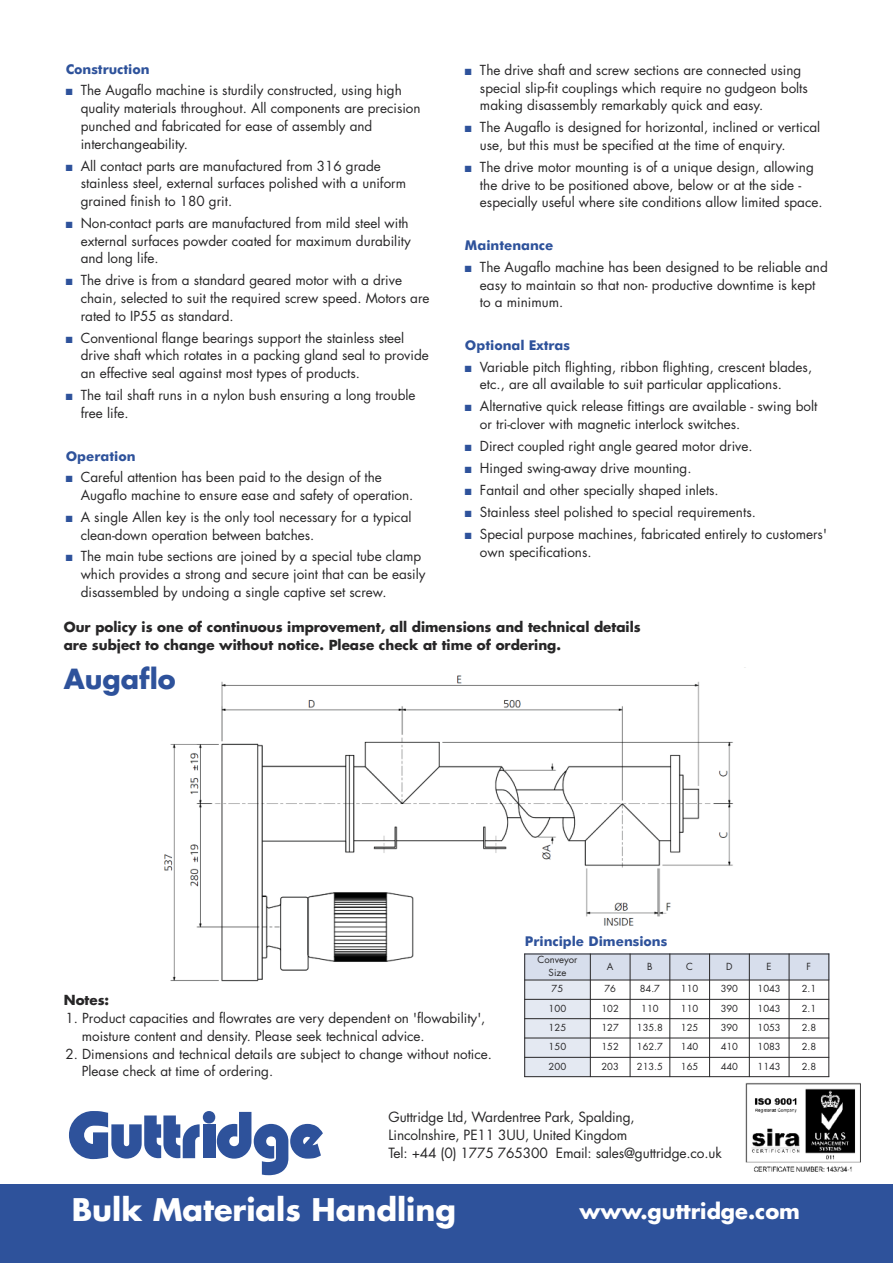
<style>
.page{position:relative;width:893px;height:1263px;background:#fff}
.page>*{position:absolute;margin:0;border:0;box-sizing:border-box;transform-origin:0 0}
.t1{font:700 30.3px "Futura CE";color:#fff}
.t2{font:700 27px "Futura CE";color:#2e529b}
.t3{font:700 21px "Futura CE";color:#fff}
.t4{font:13.65px/18px "Futura CE";letter-spacing:-.01em;color:#272627}
.t5{font:13.5px/17.7px "Futura CE";color:#272627}
.t6{font:700 13.5px/17.5px "Futura CE";color:#272627}
.t7{font:700 13.5px "Futura BT";color:#2e529b}
.t8{font:9.6px/12.5px "Futura CE";color:#272627;text-align:center}
.t9{font:9.45px "Futura CE";color:#272627}
.s1{color:#2e529b}
</style>
<div class="page">
<img style="left:164px;top:667px;width:584px;height:315px">
<div style="left:0;top:1184px;width:893px;height:79px;background:#2e529b"></div>
<svg style="left:69px;top:1111px;width:254px;height:64px"></svg>
<div style="left:524px;top:954px;width:66px;height:26px;background:#d7deec"></div>
<div style="left:590px;top:954px;width:40px;height:26px;background:#d7deec"></div>
<div style="left:630px;top:954px;width:40px;height:26px;background:#d7deec"></div>
<div style="left:670px;top:954px;width:40px;height:26px;background:#d7deec"></div>
<div style="left:710px;top:954px;width:39px;height:26px;background:#d7deec"></div>
<div style="left:749px;top:954px;width:40px;height:26px;background:#d7deec"></div>
<div style="left:789px;top:954px;width:40px;height:26px;background:#d7deec"></div>
<div style="left:524px;top:980px;width:66px;height:19px;background:#e4e9f2"></div>
<div style="left:590px;top:980px;width:40px;height:19px;background:#fff"></div>
<div style="left:630px;top:980px;width:40px;height:19px;background:#fff"></div>
<div style="left:670px;top:980px;width:40px;height:19px;background:#fff"></div>
<div style="left:710px;top:980px;width:39px;height:19px;background:#fff"></div>
<div style="left:524px;top:999px;width:66px;height:20px;background:#e4e9f2"></div>
<div style="left:524px;top:1019px;width:66px;height:19px;background:#e4e9f2"></div>
<div style="left:524px;top:1038px;width:66px;height:19px;background:#e4e9f2"></div>
<div style="left:524px;top:1057px;width:66px;height:20px;background:#e4e9f2"></div>
<hr style="left:524px;top:954px;width:1px;height:123px;background:#272627">
<hr style="left:590px;top:954px;width:1px;height:123px;background:#272627">
<hr style="left:630px;top:954px;width:1px;height:123px;background:#272627">
<hr style="left:669px;top:954px;width:1px;height:123px;background:#272627">
<hr style="left:709px;top:954px;width:1px;height:123px;background:#272627">
<hr style="left:749px;top:954px;width:1px;height:123px;background:#272627">
<hr style="left:789px;top:954px;width:1px;height:123px;background:#272627">
<hr style="left:828px;top:954px;width:1px;height:123px;background:#272627">
<hr style="left:524px;top:954px;width:305px;height:1px;background:#272627">
<hr style="left:524px;top:980px;width:305px;height:1px;background:#272627">
<hr style="left:524px;top:999px;width:305px;height:1px;background:#272627">
<hr style="left:524px;top:1018px;width:305px;height:1px;background:#272627">
<hr style="left:524px;top:1038px;width:305px;height:1px;background:#272627">
<hr style="left:524px;top:1057px;width:305px;height:1px;background:#272627">
<hr style="left:524px;top:1076px;width:305px;height:1px;background:#272627">
<img style="left:745px;top:1083px;width:116px;height:89px">
<p class="t7" style="left:66px;top:64px;width:85px">Construction</p>
<p class="t5" style="left:81px;top:83px;width:341px;text-indent:-15px"><span class="s1">■</span> The Augaflo machine is sturdily constructed, using high quality materials throughout. All components are precision punched and fabricated for ease of assembly and interchangeability.</p>
<p class="t5" style="left:81px;top:158px;width:327px;text-indent:-15px"><span class="s1">■</span> All contact parts are manufactured from 316 grade stainless steel, external surfaces polished with a uniform grained finish to 180 grit.</p>
<p class="t5" style="left:81px;top:215px;width:332px;text-indent:-15px"><span class="s1">■</span> Non-contact parts are manufactured from mild steel with external surfaces powder coated for maximum durability and long life.</p>
<p class="t5" style="left:81px;top:273px;width:350px;text-indent:-15px"><span class="s1">■</span> The drive is from a standard geared motor with a drive chain, selected to suit the required screw speed. Motors are rated to IP55 as standard.</p>
<p class="t5" style="left:81px;top:330px;width:350px;text-indent:-15px"><span class="s1">■</span> Conventional flange bearings support the stainless steel drive shaft which rotates in a packing gland seal to provide an effective seal against most types of products.</p>
<p class="t5" style="left:81px;top:387px;width:336px;text-indent:-15px"><span class="s1">■</span> The tail shaft runs in a nylon bush ensuring a long trouble free life.</p>
<p class="t7" style="left:66px;top:450px;width:71px">Operation</p>
<p class="t5" style="left:81px;top:469px;width:334px;text-indent:-15px"><span class="s1">■</span> Careful attention has been paid to the design of the<br>Augaflo machine to ensure ease and safety of operation.</p>
<p class="t5" style="left:81px;top:509px;width:332px;text-indent:-15px"><span class="s1">■</span> A single Allen key is the only tool necessary for a typical clean-down operation between batches.</p>
<p class="t5" style="left:81px;top:549px;width:346px;text-indent:-15px"><span class="s1">■</span> The main tube sections are joined by a special tube clamp which provides a strong and secure joint that can be easily disassembled by undoing a single captive set screw.</p>
<p class="t5" style="left:480px;top:62px;width:329px;text-indent:-15px"><span class="s1">■</span> The drive shaft and screw sections are connected using special slip-fit couplings which require no gudgeon bolts making disassembly remarkably quick and easy.</p>
<p class="t5" style="left:480px;top:120px;width:342px;text-indent:-15px"><span class="s1">■</span> The Augaflo is designed for horizontal, inclined or vertical use, but this must be specified at the time of enquiry.</p>
<p class="t5" style="left:480px;top:159px;width:344px;text-indent:-15px"><span class="s1">■</span> The drive motor mounting is of a unique design, allowing the drive to be positioned above, below or at the side - especially useful where site conditions allow limited space.</p>
<p class="t7" style="left:465px;top:240px;width:90px">Maintenance</p>
<p class="t5" style="left:480px;top:259px;width:349px;text-indent:-15px"><span class="s1">■</span> The Augaflo machine has been designed to be reliable and easy to maintain so that non- productive downtime is kept to a minimum.</p>
<p class="t7" style="left:465px;top:340px;width:106px">Optional Extras</p>
<p class="t5" style="left:480px;top:359px;width:334px;text-indent:-15px"><span class="s1">■</span> Variable pitch flighting, ribbon flighting, crescent blades, etc., are all available to suit particular applications.</p>
<p class="t5" style="left:480px;top:399px;width:339px;text-indent:-15px"><span class="s1">■</span> Alternative quick release fittings are available - swing bolt or tri-clover with magnetic interlock switches.</p>
<p class="t5" style="left:465px;top:438px;width:289px"><span class="s1">■</span> Direct coupled right angle geared motor drive.</p>
<p class="t5" style="left:465px;top:460px;width:228px"><span class="s1">■</span> Hinged swing-away drive mounting.</p>
<p class="t5" style="left:465px;top:482px;width:255px"><span class="s1">■</span> Fantail and other specially shaped inlets.</p>
<p class="t5" style="left:465px;top:504px;width:292px"><span class="s1">■</span> Stainless steel polished to special requirements.</p>
<p class="t5" style="left:480px;top:526px;width:348px;text-indent:-15px"><span class="s1">■</span> Special purpose machines, fabricated entirely to customers' own specifications.</p>
<p class="t6" style="left:64px;top:620px;width:578px">Our policy is one of continuous improvement, all dimensions and technical details are subject to change without notice. Please check at time of ordering.</p>
<h2 class="t2" style="left:64px;top:666px;width:114px">Augaflo</h2>
<p class="t6" style="left:64px;top:993px;width:47px">Notes:</p>
<p class="t5" style="left:82px;top:1010px;width:405px;text-indent:-16px">1. Product capacities and flowrates are very dependent on 'flowability', moisture content and density. Please seek technical advice.</p>
<p class="t5" style="left:82px;top:1046px;width:412px;text-indent:-16px">2. Dimensions and technical details are subject to change without notice.<br>Please check at time of ordering.</p>
<p class="t7" style="left:525px;top:935px;width:144px">Principle Dimensions</p>
<p class="t8" style="left:537px;top:954px;width:41px">Conveyor<br>Size</p>
<p class="t8" style="left:607px;top:961px;width:8px">A</p>
<p class="t8" style="left:647px;top:961px;width:7px">B</p>
<p class="t8" style="left:686px;top:961px;width:8px">C</p>
<p class="t8" style="left:726px;top:961px;width:8px">D</p>
<p class="t8" style="left:767px;top:961px;width:7px">E</p>
<p class="t8" style="left:807px;top:961px;width:6px">F</p>
<p class="t9" style="left:552px;top:984px;width:13px">75</p>
<p class="t9" style="left:604px;top:984px;width:13px">76</p>
<p class="t9" style="left:640px;top:984px;width:22px">84.7</p>
<p class="t9" style="left:681px;top:984px;width:19px">110</p>
<p class="t9" style="left:721px;top:984px;width:19px">390</p>
<p class="t9" style="left:758px;top:984px;width:25px">1043</p>
<p class="t9" style="left:802px;top:984px;width:16px">2.1</p>
<p class="t9" style="left:549px;top:1004px;width:19px">100</p>
<p class="t9" style="left:601px;top:1004px;width:19px">102</p>
<p class="t9" style="left:641px;top:1004px;width:19px">110</p>
<p class="t9" style="left:681px;top:1004px;width:19px">110</p>
<p class="t9" style="left:721px;top:1004px;width:19px">390</p>
<p class="t9" style="left:758px;top:1004px;width:25px">1043</p>
<p class="t9" style="left:802px;top:1004px;width:16px">2.1</p>
<p class="t9" style="left:549px;top:1023px;width:19px">125</p>
<p class="t9" style="left:601px;top:1023px;width:19px">127</p>
<p class="t9" style="left:637px;top:1023px;width:28px">135.8</p>
<p class="t9" style="left:681px;top:1023px;width:19px">125</p>
<p class="t9" style="left:721px;top:1023px;width:19px">390</p>
<p class="t9" style="left:758px;top:1023px;width:25px">1053</p>
<p class="t9" style="left:802px;top:1023px;width:16px">2.8</p>
<p class="t9" style="left:549px;top:1042px;width:19px">150</p>
<p class="t9" style="left:601px;top:1042px;width:19px">152</p>
<p class="t9" style="left:637px;top:1042px;width:28px">162.7</p>
<p class="t9" style="left:681px;top:1042px;width:19px">140</p>
<p class="t9" style="left:721px;top:1042px;width:19px">410</p>
<p class="t9" style="left:758px;top:1042px;width:25px">1083</p>
<p class="t9" style="left:802px;top:1042px;width:16px">2.8</p>
<p class="t9" style="left:549px;top:1062px;width:19px">200</p>
<p class="t9" style="left:601px;top:1062px;width:19px">203</p>
<p class="t9" style="left:637px;top:1062px;width:28px">213.5</p>
<p class="t9" style="left:681px;top:1062px;width:19px">165</p>
<p class="t9" style="left:721px;top:1062px;width:19px">440</p>
<p class="t9" style="left:758px;top:1062px;width:25px">1143</p>
<p class="t9" style="left:802px;top:1062px;width:16px">2.8</p>
<p class="t4" style="left:389px;top:1109px;width:335px">Guttridge Ltd, Wardentree Park, Spalding,<br>Lincolnshire, PE11 3UU, United Kingdom<br>Tel: +44 (0) 1775 765300 Email: sales@guttridge.co.uk</p>
<h1 class="t1" style="left:72px;top:1196px;width:386px">Bulk Materials Handling</h1>
<h3 class="t3" style="left:580px;top:1201px;width:222px">www.guttridge.com</h3>
</div>
